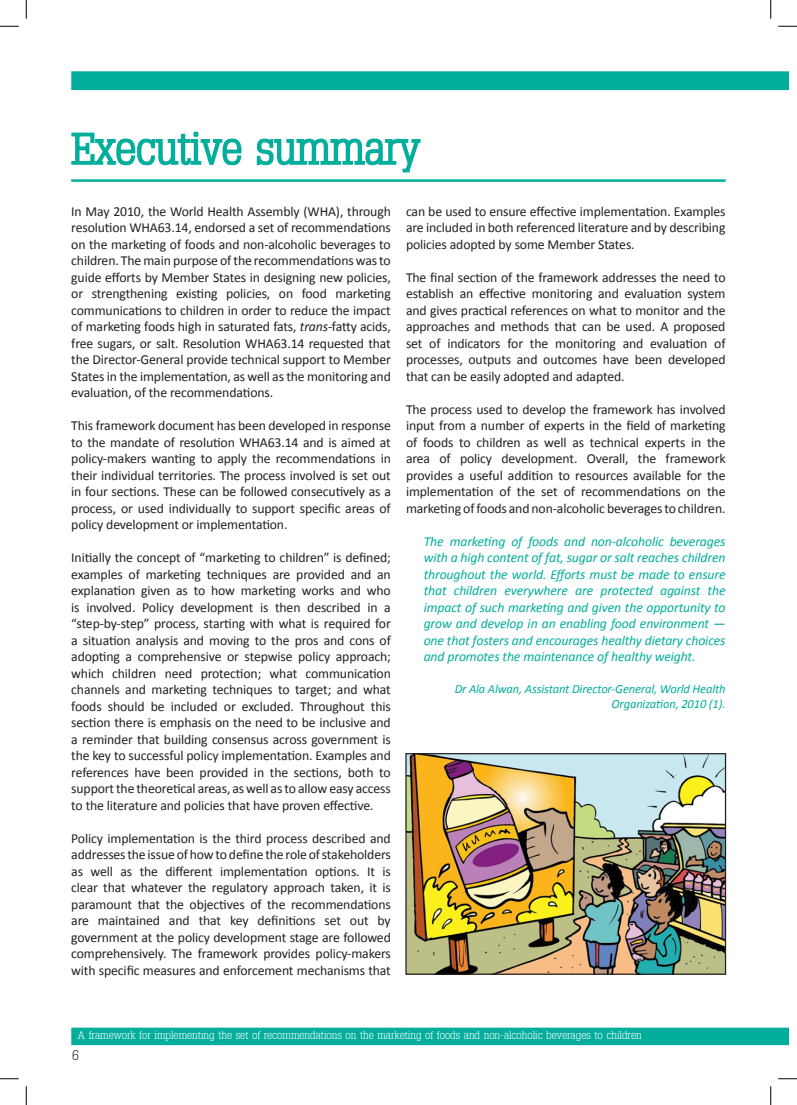
<style>
.page{position:relative;width:797px;height:1105px;background:#fff}
.page>*{position:absolute;margin:0;border:0;box-sizing:border-box;transform-origin:0 0}
.t1{font:300 42.5px "Typo Slabserif";color:#00ae9b}
.t2{font:13.75px/16.5px "Calibri";letter-spacing:-.01em;color:#231f20;text-align:justify}
.t3{font:italic 13.75px/16.5px "Calibri";letter-spacing:-.01em;color:#00ae9b;text-align:justify}
.t4{font:300 13.75px "Typo Slabserif";color:#231f20}
.t5{font:italic 12.5px/15px "Calibri";letter-spacing:-.01em;color:#00ae9b;text-align:right}
.t6{font:300 10.62px "Typo Slabserif";color:#fff}
.s1{font-style:italic}
</style>
<div class="page">
<div style="left:71px;top:1028px;width:717px;height:17px;background:#00ae9b"></div>
<div style="left:71px;top:71px;width:717px;height:19px;background:#00ae9b"></div>
<svg style="left:71px;top:131px;width:171px;height:35px"></svg>
<svg style="left:256px;top:138px;width:165px;height:35px"></svg>
<hr style="left:71px;top:179px;width:654px;height:3px;background:#00ae9b">
<img style="left:407px;top:755px;width:317px;height:218px">
<div style="left:405px;top:753px;width:321px;height:222px;border:1px solid #231f20"></div>
<svg style="left:0;top:25px;width:19px;height:2px"></svg>
<svg style="left:778px;top:25px;width:19px;height:2px"></svg>
<svg style="left:0;top:1078px;width:19px;height:1px"></svg>
<svg style="left:778px;top:1078px;width:19px;height:1px"></svg>
<svg style="left:25px;top:0;width:2px;height:19px"></svg>
<svg style="left:25px;top:1086px;width:2px;height:19px"></svg>
<svg style="left:770px;top:0;width:1px;height:19px"></svg>
<svg style="left:770px;top:1086px;width:1px;height:19px"></svg>
<p class="t1" style="left:71px;top:125px;width:350px">Executive summary</p>
<p class="t2" style="left:71px;top:202px;width:321px">In May 2010, the World Health Assembly (WHA), through resolution WHA63.14, endorsed a set of recommendations on the marketing of foods and non-alcoholic beverages to children. The main purpose of the recommendations was to guide efforts by Member States in designing new policies, or strengthening existing policies, on food marketing communications to children in order to reduce the impact of marketing foods high in saturated fats, <span class="s1">trans</span>-fatty acids, free sugars, or salt. Resolution WHA63.14 requested that the Director-General provide technical support to Member States in the implementation, as well as the monitoring and evaluation, of the recommendations.</p>
<p class="t2" style="left:71px;top:417px;width:321px">This framework document has been developed in response to the mandate of resolution WHA63.14 and is aimed at policy-makers wanting to apply the recommendations in their individual territories. The process involved is set out in four sections. These can be followed consecutively as a process, or used individually to support specific areas of policy development or implementation.</p>
<p class="t2" style="left:71px;top:549px;width:321px">Initially the concept of “marketing to children” is defined; examples of marketing techniques are provided and an explanation given as to how marketing works and who is involved. Policy development is then described in a “step-by-step” process, starting with what is required for a situation analysis and moving to the pros and cons of adopting a comprehensive or stepwise policy approach; which children need protection; what communication channels and marketing techniques to target; and what foods should be included or excluded. Throughout this section there is emphasis on the need to be inclusive and a reminder that building consensus across government is the key to successful policy implementation. Examples and references have been provided in the sections, both to support the theoretical areas, as well as to allow easy access to the literature and policies that have proven effective.</p>
<p class="t2" style="left:71px;top:829px;width:321px">Policy implementation is the third process described and addresses the issue of how to define the role of stakeholders as well as the different implementation options. It is clear that whatever the regulatory approach taken, it is paramount that the objectives of the recommendations are maintained and that key definitions set out by government at the policy development stage are followed comprehensively. The framework provides policy-makers with specific measures and enforcement mechanisms that</p>
<p class="t2" style="left:406px;top:202px;width:321px">can be used to ensure effective implementation. Examples are included in both referenced literature and by describing policies adopted by some Member States.</p>
<p class="t2" style="left:406px;top:268px;width:321px">The final section of the framework addresses the need to establish an effective monitoring and evaluation system and gives practical references on what to monitor and the approaches and methods that can be used. A proposed set of indicators for the monitoring and evaluation of processes, outputs and outcomes have been developed that can be easily adopted and adapted.</p>
<p class="t2" style="left:406px;top:400px;width:321px">The process used to develop the framework has involved input from a number of experts in the field of marketing of foods to children as well as technical experts in the area of policy development. Overall, the framework provides a useful addition to resources available for the implementation of the set of recommendations on the marketing of foods and non-alcoholic beverages to children.</p>
<p class="t3" style="left:424px;top:532px;width:303px">The marketing of foods and non-alcoholic beverages with a high content of fat, sugar or salt reaches children throughout the world. Efforts must be made to ensure that children everywhere are protected against the impact of such marketing and given the opportunity to grow and develop in an enabling food environment — one that fosters and encourages healthy dietary choices and promotes the maintenance of healthy weight.</p>
<p class="t5" style="left:454px;top:681px;width:272px">Dr Ala Alwan, Assistant Director-General, World Health<br>Organization, 2010 (1).</p>
<p class="t6" style="left:77px;top:1029px;width:566px">A framework for implementing the set of recommendations on the marketing of foods and non-alcoholic beverages to children</p>
<p class="t4" style="left:72px;top:1047px;width:8px">6</p>
</div>
